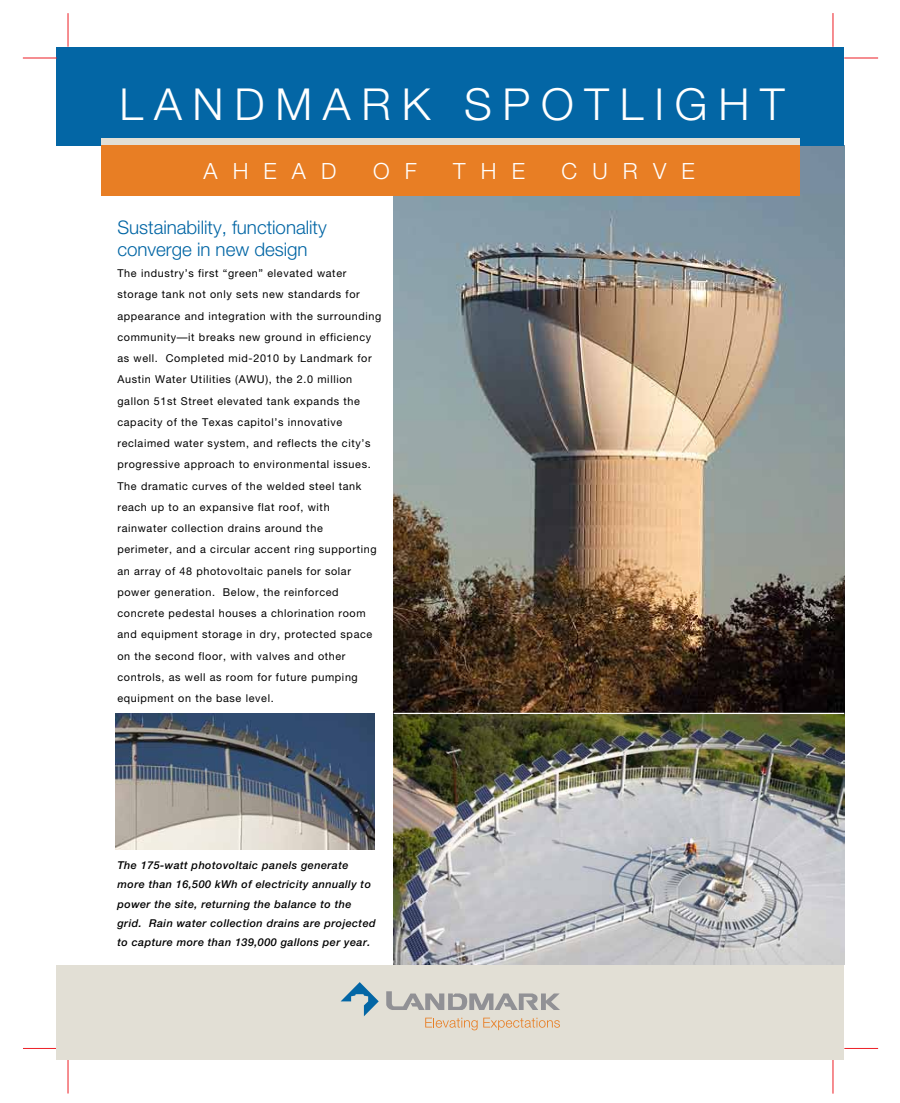
<style>
.page{position:relative;width:900px;height:1103px;background:#fff}
.page>*{position:absolute;margin:0;border:0;box-sizing:border-box;transform-origin:0 0}
.t1{font:300 44.12px "Helvetica Neue";letter-spacing:.245em;color:#fff}
.t2{font:300 22.38px "Helvetica Neue";letter-spacing:.68em;color:#fff}
.t3{font:300 18.75px/22px "Helvetica Neue";color:#0065a4}
.t4{font:10.88px/21.2px "Helvetica Neue";letter-spacing:.06em;color:#010101}
.t5{font:italic 500 10.88px/19.4px "Helvetica Neue";letter-spacing:.04em;color:#010101}
</style>
<div class="page">
<img style="left:394px;top:145px;width:450px;height:819px">
<div style="left:57px;top:47px;width:787px;height:98px;background:#0366a5"></div>
<div style="left:101px;top:138px;width:699px;height:7px;background:#e2dfd5"></div>
<div style="left:101px;top:145px;width:699px;height:51px;background:#e87e24"></div>
<hr style="left:23px;top:58px;width:34px;height:1px;background:#ed1d24">
<hr style="left:68px;top:13px;width:1px;height:34px;background:#ed1d24">
<hr style="left:23px;top:1048px;width:34px;height:1px;background:#ed1d24">
<hr style="left:68px;top:1059px;width:1px;height:34px;background:#ed1d24">
<hr style="left:833px;top:1059px;width:1px;height:34px;background:#ed1d24">
<hr style="left:844px;top:1048px;width:34px;height:1px;background:#ed1d24">
<hr style="left:844px;top:58px;width:34px;height:1px;background:#ed1d24">
<hr style="left:833px;top:13px;width:1px;height:34px;background:#ed1d24">
<div style="left:57px;top:964px;width:787px;height:95px;background:#e2dfd5"></div>
<svg style="left:386px;top:991px;width:174px;height:19px"></svg>
<svg style="left:341px;top:982px;width:38px;height:34px"></svg>
<svg style="left:425px;top:1017px;width:135px;height:13px"></svg>
<img style="left:116px;top:713px;width:259px;height:136px">
<hr style="left:394px;top:712px;width:450px;height:2px;background:#fff">
<h1 class="t1" style="left:120px;top:78px;width:667px">LANDMARK SPOTLIGHT</h1>
<h2 class="t2" style="left:203px;top:157px;width:135px">AHEAD</h2>
<h2 class="t2" style="left:373px;top:157px;width:45px">O F</h2>
<h2 class="t2" style="left:453px;top:157px;width:73px">THE</h2>
<h2 class="t2" style="left:562px;top:157px;width:135px">CURVE</h2>
<h3 class="t3" style="left:117px;top:216px;width:211px">Sustainability, functionality converge in new design</h3>
<p class="t4" style="left:117px;top:262px;width:265px">The industry’s first “green” elevated water storage tank not only sets new standards for appearance and integration with the surrounding community—it breaks new ground in efficiency as well. Completed mid-2010 by Landmark for Austin Water Utilities (AWU), the 2.0 million gallon 51st Street elevated tank expands the capacity of the Texas capitol’s innovative reclaimed water system, and reflects the city’s progressive approach to environmental issues.<br>The dramatic curves of the welded steel tank reach up to an expansive flat roof, with rainwater collection drains around the<br>perimeter, and a circular accent ring supporting an array of 48 photovoltaic panels for solar power generation. Below, the reinforced concrete pedestal houses a chlorination room and equipment storage in dry, protected space on the second floor, with valves and other controls, as well as room for future pumping equipment on the base level.</p>
<p class="t5" style="left:117px;top:855px;width:260px">The 175-watt photovoltaic panels generate more than 16,500 kWh of electricity annually to power the site, returning the balance to the grid. Rain water collection drains are projected to capture more than 139,000 gallons per year.</p>
</div>
